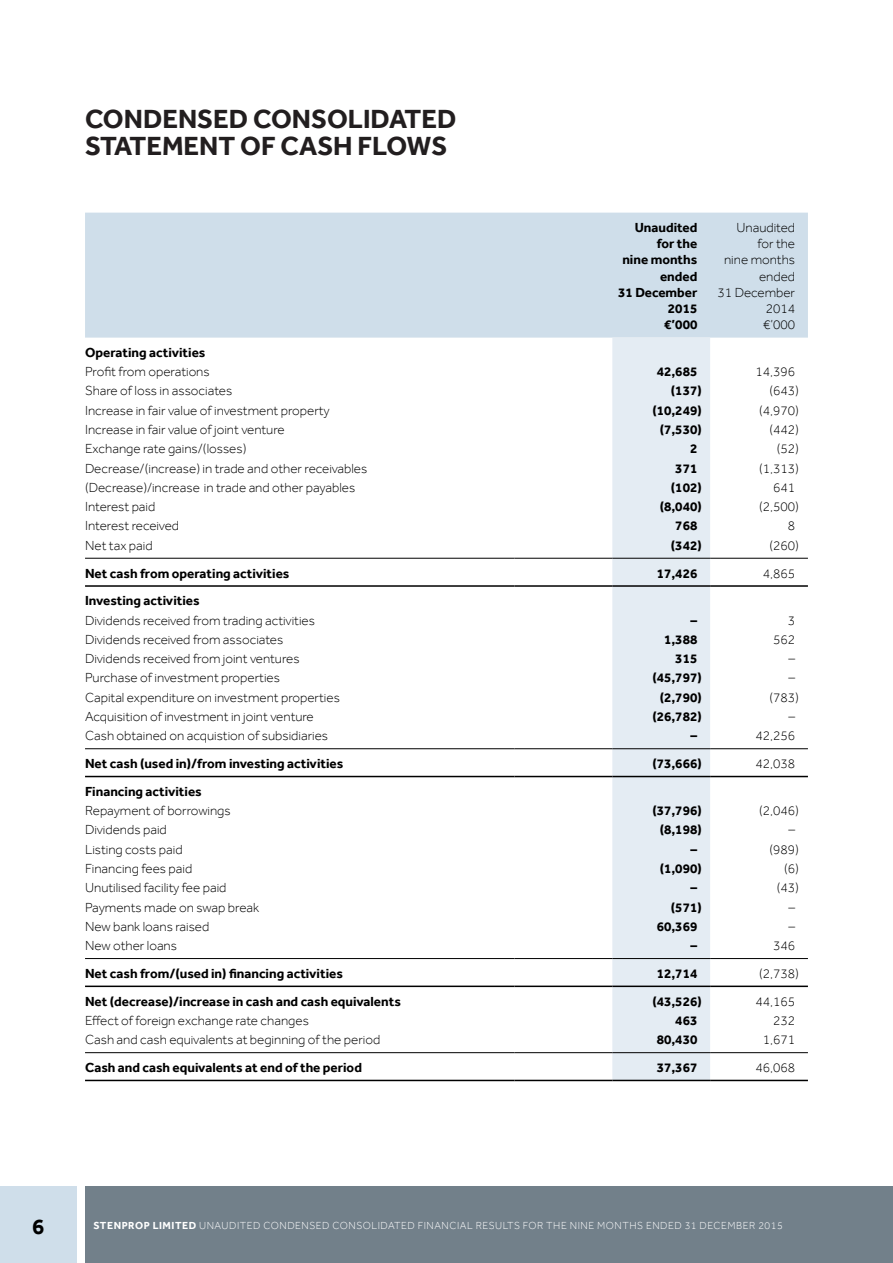
<style>
.page{position:relative;width:893px;height:1263px;background:#fff}
.page>*{position:absolute;margin:0;border:0;box-sizing:border-box;transform-origin:0 0}
.t1{font:700 27px/27px "Effra";color:#221e1f}
.t2{font:700 22.5px "Effra";color:#000}
.t3{font:300 13.5px/16.2px "Effra";color:#000;text-align:right}
.t4{font:700 13.5px/16.2px "Effra";color:#000;text-align:right}
.t5{font:300 10.5px "Effra";letter-spacing:.05em;color:#fff}
.s1{font-weight:700}
</style>
<div class="page">
<div style="left:0;top:1186px;width:77px;height:77px;background:#cfdeea"></div>
<div style="left:85px;top:1186px;width:808px;height:77px;background:#72808a"></div>
<div style="left:85px;top:213px;width:723px;height:125px;background:#cfdeea"></div>
<div style="left:612px;top:338px;width:98px;height:742px;background:#e4ecf3"></div>
<hr style="left:85px;top:1052px;width:429px;height:1px;background:#000">
<hr style="left:514px;top:1052px;width:98px;height:1px;background:#000">
<hr style="left:612px;top:1052px;width:98px;height:1px;background:#000">
<hr style="left:710px;top:1052px;width:98px;height:1px;background:#000">
<hr style="left:85px;top:1080px;width:429px;height:1px;background:#000">
<hr style="left:514px;top:1080px;width:98px;height:1px;background:#000">
<hr style="left:612px;top:1080px;width:98px;height:1px;background:#000">
<hr style="left:710px;top:1080px;width:98px;height:1px;background:#000">
<hr style="left:85px;top:748px;width:429px;height:1px;background:#000">
<hr style="left:514px;top:748px;width:98px;height:1px;background:#000">
<hr style="left:612px;top:748px;width:98px;height:1px;background:#000">
<hr style="left:710px;top:748px;width:98px;height:1px;background:#000">
<hr style="left:85px;top:558px;width:429px;height:1px;background:#000">
<hr style="left:514px;top:558px;width:98px;height:1px;background:#000">
<hr style="left:612px;top:558px;width:98px;height:1px;background:#000">
<hr style="left:710px;top:558px;width:98px;height:1px;background:#000">
<hr style="left:85px;top:585px;width:429px;height:2px;background:#000">
<hr style="left:514px;top:585px;width:98px;height:2px;background:#000">
<hr style="left:612px;top:585px;width:98px;height:2px;background:#000">
<hr style="left:710px;top:585px;width:98px;height:2px;background:#000">
<hr style="left:85px;top:776px;width:429px;height:1px;background:#000">
<hr style="left:514px;top:776px;width:98px;height:1px;background:#000">
<hr style="left:612px;top:776px;width:98px;height:1px;background:#000">
<hr style="left:710px;top:776px;width:98px;height:1px;background:#000">
<hr style="left:85px;top:958px;width:429px;height:1px;background:#000">
<hr style="left:514px;top:958px;width:98px;height:1px;background:#000">
<hr style="left:612px;top:958px;width:98px;height:1px;background:#000">
<hr style="left:710px;top:958px;width:98px;height:1px;background:#000">
<hr style="left:85px;top:985px;width:429px;height:2px;background:#000">
<hr style="left:514px;top:985px;width:98px;height:2px;background:#000">
<hr style="left:612px;top:985px;width:98px;height:2px;background:#000">
<hr style="left:710px;top:985px;width:98px;height:2px;background:#000">
<h1 class="t1" style="left:85px;top:105px;width:373px">CONDENSED CONSOLIDATED<br>STATEMENT OF CASH FLOWS</h1>
<p class="t4" style="left:618px;top:219px;width:81px">Unaudited for the<br>nine months ended<br>31 December<br>2015<br>€’000</p>
<p class="t3" style="left:718px;top:219px;width:79px">Unaudited for the<br>nine months ended<br>31 December<br>2014<br>€’000</p>
<p class="t4" style="left:85px;top:344px;width:122px">Operating activities</p>
<p class="t3" style="left:85px;top:363px;width:126px">Profit from operations</p>
<p class="t4" style="left:657px;top:363px;width:42px">42,685</p>
<p class="t3" style="left:755px;top:363px;width:41px">14,396</p>
<p class="t3" style="left:85px;top:383px;width:149px">Share of loss in associates</p>
<p class="t4" style="left:671px;top:383px;width:32px">(137)</p>
<p class="t3" style="left:769px;top:383px;width:31px">(643)</p>
<p class="t3" style="left:85px;top:402px;width:246px">Increase in fair value of investment property</p>
<p class="t4" style="left:652px;top:402px;width:51px">(10,249)</p>
<p class="t3" style="left:759px;top:402px;width:41px">(4,970)</p>
<p class="t3" style="left:85px;top:421px;width:201px">Increase in fair value of joint venture</p>
<p class="t4" style="left:660px;top:421px;width:43px">(7,530)</p>
<p class="t3" style="left:769px;top:421px;width:31px">(442)</p>
<p class="t3" style="left:85px;top:441px;width:163px">Exchange rate gains/(losses)</p>
<p class="t4" style="left:690px;top:440px;width:9px">2</p>
<p class="t3" style="left:777px;top:441px;width:24px">(52)</p>
<p class="t3" style="left:85px;top:460px;width:284px">Decrease/(increase) in trade and other receivables</p>
<p class="t4" style="left:675px;top:460px;width:24px">371</p>
<p class="t3" style="left:759px;top:460px;width:41px">(1,313)</p>
<p class="t3" style="left:85px;top:479px;width:272px">(Decrease)/increase in trade and other payables</p>
<p class="t4" style="left:671px;top:479px;width:32px">(102)</p>
<p class="t3" style="left:773px;top:479px;width:24px">641</p>
<p class="t3" style="left:85px;top:498px;width:72px">Interest paid</p>
<p class="t4" style="left:660px;top:498px;width:43px">(8,040)</p>
<p class="t3" style="left:759px;top:498px;width:41px">(2,500)</p>
<p class="t3" style="left:85px;top:518px;width:96px">Interest received</p>
<p class="t4" style="left:675px;top:518px;width:24px">768</p>
<p class="t3" style="left:788px;top:518px;width:9px">8</p>
<p class="t3" style="left:85px;top:537px;width:69px">Net tax paid</p>
<p class="t4" style="left:671px;top:537px;width:32px">(342)</p>
<p class="t3" style="left:769px;top:537px;width:31px">(260)</p>
<p class="t4" style="left:85px;top:565px;width:206px">Net cash from operating activities</p>
<p class="t4" style="left:657px;top:565px;width:42px">17,426</p>
<p class="t3" style="left:763px;top:565px;width:34px">4,865</p>
<p class="t4" style="left:85px;top:592px;width:116px">Investing activities</p>
<p class="t3" style="left:85px;top:612px;width:231px">Dividends received from trading activities</p>
<p class="t4" style="left:691px;top:612px;width:8px">–</p>
<p class="t3" style="left:788px;top:612px;width:9px">3</p>
<p class="t3" style="left:85px;top:631px;width:200px">Dividends received from associates</p>
<p class="t4" style="left:664px;top:631px;width:35px">1,388</p>
<p class="t3" style="left:773px;top:631px;width:24px">562</p>
<p class="t3" style="left:85px;top:650px;width:216px">Dividends received from joint ventures</p>
<p class="t4" style="left:675px;top:650px;width:24px">315</p>
<p class="t3" style="left:788px;top:650px;width:8px">–</p>
<p class="t3" style="left:85px;top:670px;width:197px">Purchase of investment properties</p>
<p class="t4" style="left:652px;top:669px;width:51px">(45,797)</p>
<p class="t3" style="left:788px;top:670px;width:8px">–</p>
<p class="t3" style="left:85px;top:689px;width:256px">Capital expenditure on investment properties</p>
<p class="t4" style="left:660px;top:689px;width:43px">(2,790)</p>
<p class="t3" style="left:769px;top:689px;width:31px">(783)</p>
<p class="t3" style="left:85px;top:708px;width:230px">Acquisition of investment in joint venture</p>
<p class="t4" style="left:652px;top:708px;width:51px">(26,782)</p>
<p class="t3" style="left:788px;top:708px;width:8px">–</p>
<p class="t3" style="left:85px;top:728px;width:245px">Cash obtained on acquistion of subsidiaries</p>
<p class="t4" style="left:691px;top:727px;width:8px">–</p>
<p class="t3" style="left:755px;top:728px;width:41px">42,256</p>
<p class="t4" style="left:85px;top:755px;width:260px">Net cash (used in)/from investing activities</p>
<p class="t4" style="left:652px;top:755px;width:51px">(73,666)</p>
<p class="t3" style="left:755px;top:755px;width:41px">42,038</p>
<p class="t4" style="left:85px;top:783px;width:118px">Financing activities</p>
<p class="t3" style="left:85px;top:802px;width:147px">Repayment of borrowings</p>
<p class="t4" style="left:652px;top:802px;width:51px">(37,796)</p>
<p class="t3" style="left:759px;top:802px;width:41px">(2,046)</p>
<p class="t3" style="left:85px;top:822px;width:83px">Dividends paid</p>
<p class="t4" style="left:660px;top:821px;width:43px">(8,198)</p>
<p class="t3" style="left:788px;top:822px;width:8px">–</p>
<p class="t3" style="left:85px;top:841px;width:99px">Listing costs paid</p>
<p class="t4" style="left:691px;top:841px;width:8px">–</p>
<p class="t3" style="left:769px;top:841px;width:31px">(989)</p>
<p class="t3" style="left:85px;top:860px;width:109px">Financing fees paid</p>
<p class="t4" style="left:660px;top:860px;width:43px">(1,090)</p>
<p class="t3" style="left:784px;top:860px;width:16px">(6)</p>
<p class="t3" style="left:85px;top:879px;width:143px">Unutilised facility fee paid</p>
<p class="t4" style="left:691px;top:879px;width:8px">–</p>
<p class="t3" style="left:777px;top:879px;width:24px">(43)</p>
<p class="t3" style="left:85px;top:899px;width:176px">Payments made on swap break</p>
<p class="t4" style="left:671px;top:899px;width:32px">(571)</p>
<p class="t3" style="left:788px;top:899px;width:8px">–</p>
<p class="t3" style="left:85px;top:918px;width:126px">New bank loans raised</p>
<p class="t4" style="left:657px;top:918px;width:42px">60,369</p>
<p class="t3" style="left:788px;top:918px;width:8px">–</p>
<p class="t3" style="left:85px;top:937px;width:94px">New other loans</p>
<p class="t4" style="left:691px;top:937px;width:8px">–</p>
<p class="t3" style="left:773px;top:937px;width:24px">346</p>
<p class="t4" style="left:85px;top:965px;width:259px">Net cash from/(used in) financing activities</p>
<p class="t4" style="left:657px;top:965px;width:42px">12,714</p>
<p class="t3" style="left:759px;top:965px;width:41px">(2,738)</p>
<p class="t4" style="left:85px;top:993px;width:317px">Net (decrease)/increase in cash and cash equivalents</p>
<p class="t4" style="left:652px;top:993px;width:51px">(43,526)</p>
<p class="t3" style="left:755px;top:993px;width:41px">44,165</p>
<p class="t3" style="left:85px;top:1012px;width:225px">Effect of foreign exchange rate changes</p>
<p class="t4" style="left:675px;top:1012px;width:24px">463</p>
<p class="t3" style="left:773px;top:1012px;width:24px">232</p>
<p class="t3" style="left:85px;top:1031px;width:297px">Cash and cash equivalents at beginning of the period</p>
<p class="t4" style="left:657px;top:1031px;width:42px">80,430</p>
<p class="t3" style="left:763px;top:1031px;width:34px">1,671</p>
<p class="t4" style="left:85px;top:1059px;width:278px">Cash and cash equivalents at end of the period</p>
<p class="t4" style="left:657px;top:1059px;width:42px">37,367</p>
<p class="t3" style="left:755px;top:1059px;width:41px">46,068</p>
<h2 class="t2" style="left:32px;top:1212px;width:14px">6</h2>
<p class="t5" style="left:94px;top:1219px;width:691px"><span class="s1">STENPROP LIMITED</span> UNAUDITED CONDENSED CONSOLIDATED FINANCIAL RESULTS FOR THE NINE MONTHS ENDED 31 DECEMBER 2015</p>
</div>
